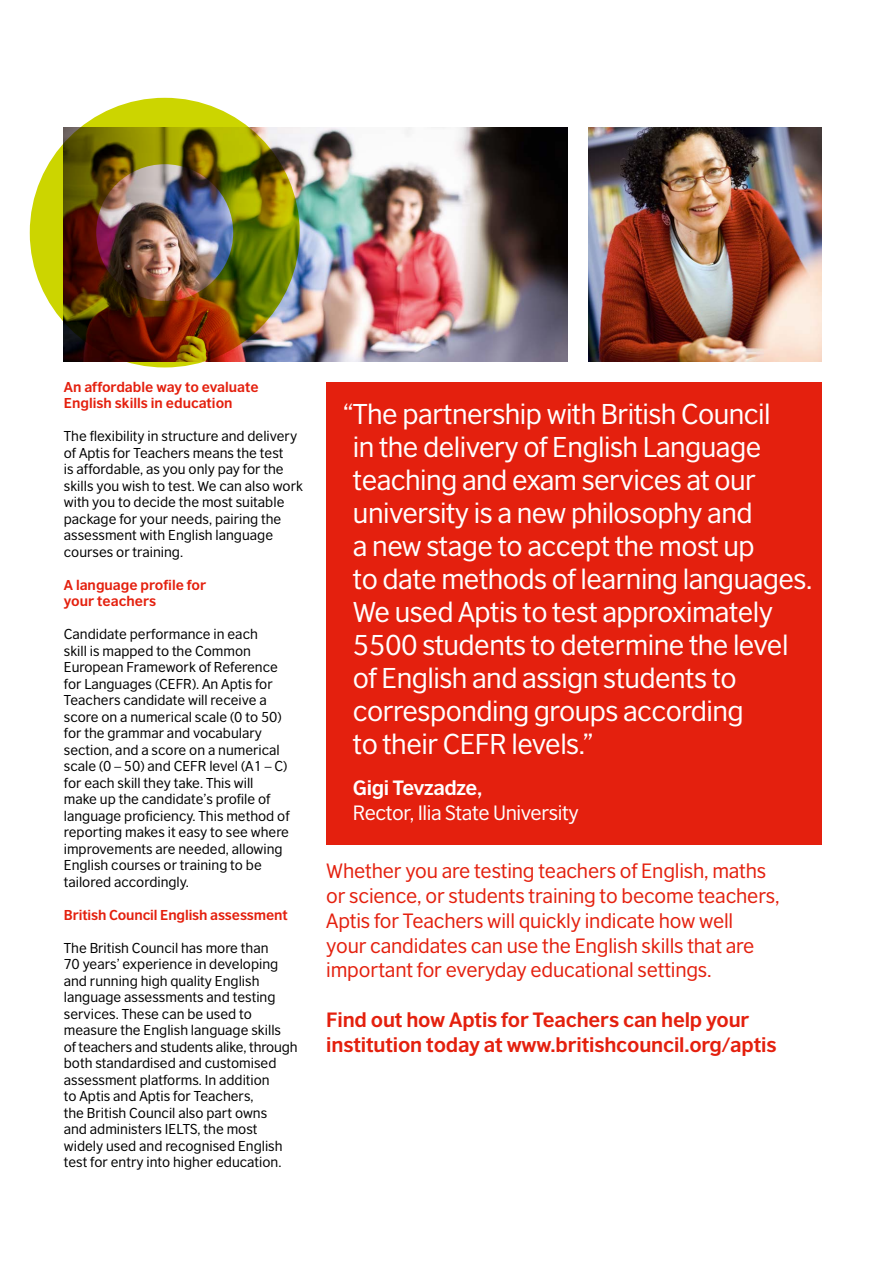
<style>
.page{position:relative;width:881px;height:1263px;background:#fff}
.page>*{position:absolute;margin:0;border:0;box-sizing:border-box;transform-origin:0 0}
.t1{font:27px/33px "British Council Sans";letter-spacing:-.02em;color:#fff}
.t2{font:19.5px/24.8px "British Council Sans";letter-spacing:-.01em;color:#e4200e}
.t3{font:700 19.5px/24.8px "British Council Sans";letter-spacing:-.01em;color:#e4200e}
.t4{font:19.5px "British Council Sans";letter-spacing:-.02em;color:#fff}
.t5{font:700 19.5px "British Council Sans";letter-spacing:-.02em;color:#fff}
.t6{font:13.5px/16.5px "British Council Sans";color:#000}
.t7{font:700 13.5px/16.5px "British Council Sans";color:#e4200e}
</style>
<div class="page">
<div style="left:326px;top:383px;width:495px;height:462px;background:#e4200e"></div>
<img style="left:64px;top:128px;width:503px;height:233px">
<img style="left:588px;top:128px;width:233px;height:233px">
<div style="left:30px;top:98px;width:269px;height:269px;border:66px solid #ccd500;border-radius:50%"></div>
<p class="t7" style="left:64px;top:378px;width:196px">An affordable way to evaluate<br>English skills in education</p>
<p class="t6" style="left:64px;top:428px;width:240px">The flexibility in structure and delivery of Aptis for Teachers means the test<br>is affordable, as you only pay for the skills you wish to test. We can also work with you to decide the most suitable package for your needs, pairing the assessment with English language courses or training.</p>
<p class="t7" style="left:64px;top:576px;width:144px">A language profile for your teachers</p>
<p class="t6" style="left:64px;top:626px;width:227px">Candidate performance in each<br>skill is mapped to the Common<br>European Framework of Reference for Languages (CEFR). An Aptis for<br>Teachers candidate will receive a score on a numerical scale (0 to 50) for the grammar and vocabulary section, and a score on a numerical scale (0 – 50) and CEFR level (A1 – C) for each skill they take. This will make up the candidate’s profile of language proficiency. This method of reporting makes it easy to see where improvements are needed, allowing<br>English courses or training to be tailored accordingly.</p>
<p class="t7" style="left:64px;top:906px;width:225px">British Council English assessment</p>
<p class="t6" style="left:64px;top:939px;width:235px">The British Council has more than<br>70 years’ experience in developing and running high quality English language assessments and testing services. These can be used to measure the English language skills<br>of teachers and students alike, through both standardised and customised assessment platforms. In addition<br>to Aptis and Aptis for Teachers,<br>the British Council also part owns<br>and administers IELTS, the most widely used and recognised English test for entry into higher education.</p>
<p class="t1" style="left:353px;top:397px;width:460px;text-indent:-10px">“The partnership with British Council<br>in the delivery of English Language teaching and exam services at our university is a new philosophy and<br>a new stage to accept the most up<br>to date methods of learning languages.<br>We used Aptis to test approximately 5500 students to determine the level of English and assign students to corresponding groups according<br>to their CEFR levels.”</p>
<h2 class="t5" style="left:353px;top:776px;width:131px">Gigi Tevzadze,</h2>
<h2 class="t4" style="left:353px;top:801px;width:227px">Rector, Ilia State University</h2>
<p class="t2" style="left:326px;top:859px;width:454px">Whether you are testing teachers of English, maths or science, or students training to become teachers, Aptis for Teachers will quickly indicate how well<br>your candidates can use the English skills that are important for everyday educational settings.</p>
<h2 class="t3" style="left:326px;top:1007px;width:451px">Find out how Aptis for Teachers can help your institution today at www.britishcouncil.org/aptis</h2>
</div>
